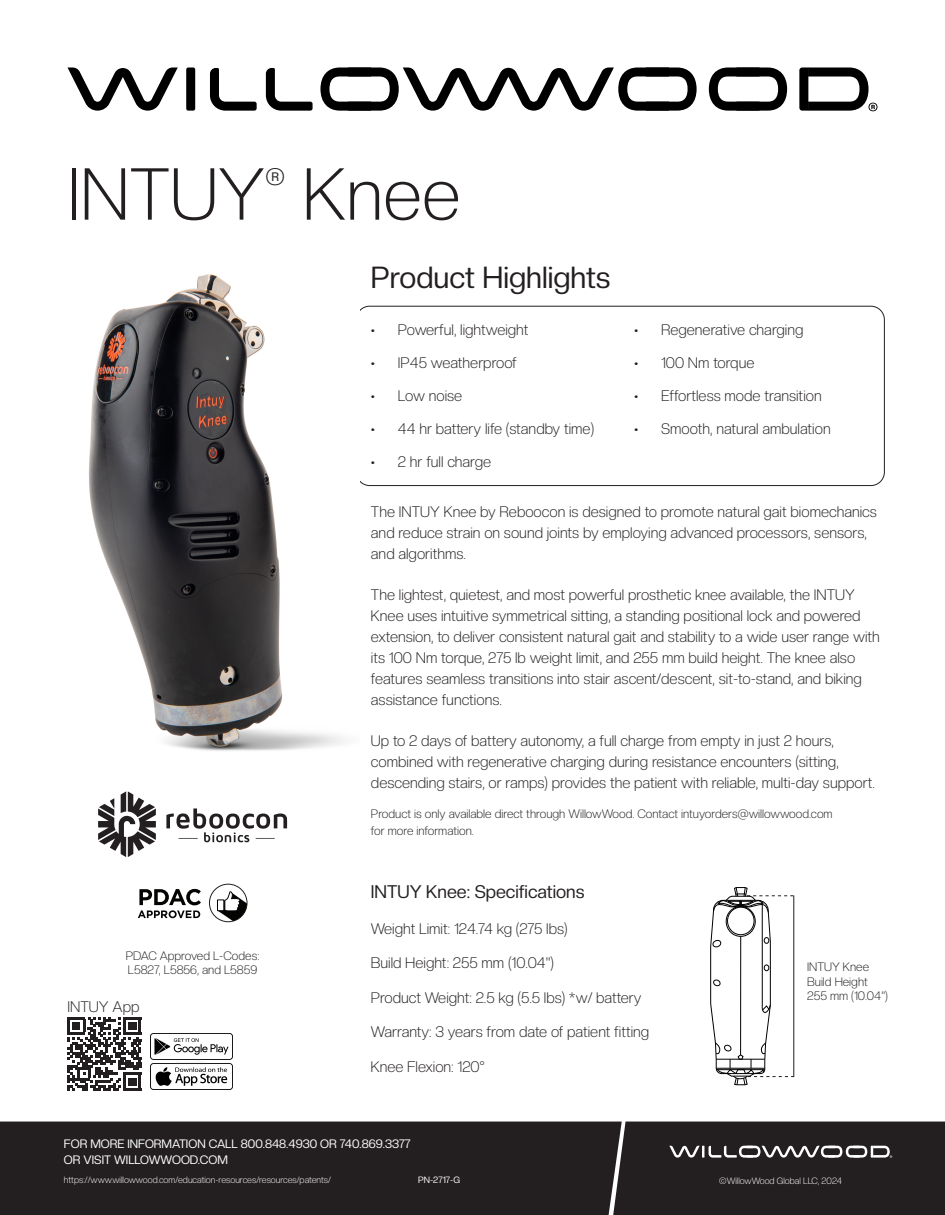
<style>
.page{position:relative;width:945px;height:1215px;background:#fff}
.page>*{position:absolute;margin:0;border:0;box-sizing:border-box;transform-origin:0 0}
.t1{font:300 72.15px "Creato Display";color:#231f20}
.t2{font:30px "Creato Display";color:#231f20}
.t3{font:18px "Creato Display";color:#231f20}
.t4{font:300 15.15px "Creato Display";color:#231f20}
.t5{font:300 15px/21px "Creato Display";color:#231f20}
.t6{font:300 12px/14.4px "Creato Display";color:#231f20}
.t7{font:12px/16.5px "Creato Display";color:#fff}
.t8{font:300 9px "Creato Display";color:#fff}
.t9{font:9px "Creato Display";color:#fff}
</style>
<div class="page">
<div style="left:356px;top:306px;width:529px;height:180px;border:1px solid #231f20;border-radius:14px"></div>
<div style="left:186px;top:68px;width:9px;height:43px;background:#000;border-radius:2px"></div>
<svg style="left:210px;top:68px;width:47px;height:43px"></svg>
<svg style="left:266px;top:68px;width:47px;height:43px"></svg>
<svg style="left:709px;top:68px;width:78px;height:43px"></svg>
<svg style="left:799px;top:68px;width:78px;height:43px"></svg>
<svg style="left:68px;top:68px;width:110px;height:43px"></svg>
<svg style="left:320px;top:68px;width:377px;height:43px"></svg>
<div style="left:0;top:1122px;width:613px;height:93px;background:#231f20"></div>
<div style="left:613px;top:1122px;width:332px;height:93px;background:#231f20"></div>
<img style="left:89px;top:274px;width:271px;height:477px">
<svg style="left:166px;top:808px;width:121px;height:35px"></svg>
<svg style="left:98px;top:791px;width:58px;height:66px"></svg>
<svg style="left:710px;top:887px;width:84px;height:198px"></svg>
<div style="left:209px;top:884px;width:38px;height:38px;border:1px solid #231f20;border-radius:50%"></div>
<svg style="left:138px;top:889px;width:63px;height:29px"></svg>
<div style="left:217px;top:900px;width:7px;height:11px;border:1px solid #040503"></div>
<svg style="left:218px;top:891px;width:29px;height:31px"></svg>
<svg style="left:68px;top:1017px;width:73px;height:73px"></svg>
<img style="left:151px;top:1033px;width:81px;height:57px">
<p class="t1" style="left:68px;top:151px;width:395px">INTUY<sup>®</sup> Knee</p>
<p class="t2" style="left:371px;top:260px;width:241px">Product Highlights</p>
<p class="t5" style="left:371px;top:319px;width:159px">• Powerful, lightweight</p>
<p class="t5" style="left:371px;top:352px;width:147px">• IP45 weatherproof</p>
<p class="t5" style="left:371px;top:385px;width:93px">• Low noise</p>
<p class="t5" style="left:371px;top:418px;width:225px">• 44 hr battery life (standby time)</p>
<p class="t5" style="left:371px;top:451px;width:122px">• 2 hr full charge</p>
<p class="t5" style="left:634px;top:319px;width:171px">• Regenerative charging</p>
<p class="t5" style="left:634px;top:352px;width:122px">• 100 Nm torque</p>
<p class="t5" style="left:634px;top:385px;width:189px">• Effortless mode transition</p>
<p class="t5" style="left:634px;top:418px;width:198px">• Smooth, natural ambulation</p>
<p class="t5" style="left:371px;top:501px;width:507px">The INTUY Knee by Reboocon is designed to promote natural gait biomechanics and reduce strain on sound joints by employing advanced processors, sensors, and algorithms.</p>
<p class="t5" style="left:371px;top:584px;width:510px">The lightest, quietest, and most powerful prosthetic knee available, the INTUY Knee uses intuitive symmetrical sitting, a standing positional lock and powered extension, to deliver consistent natural gait and stability to a wide user range with its 100 Nm torque, 275 lb weight limit, and 255 mm build height. The knee also features seamless transitions into stair ascent/descent, sit-to-stand, and biking assistance functions.</p>
<p class="t5" style="left:371px;top:730px;width:505px">Up to 2 days of battery autonomy, a full charge from empty in just 2 hours, combined with regenerative charging during resistance encounters (sitting, descending stairs, or ramps) provides the patient with reliable, multi-day support.</p>
<p class="t6" style="left:371px;top:805px;width:463px;line-height:16.5px">Product is only available direct through WillowWood. Contact intuyorders@willowwood.com for more information.</p>
<p class="t6" style="left:126px;top:948px;width:135px">PDAC Approved L-Codes:<br>L5827, L5856, and L5859</p>
<p class="t4" style="left:68px;top:997px;width:74px">INTUY App</p>
<p class="t3" style="left:371px;top:881px;width:215px">INTUY Knee: Specifications</p>
<p class="t5" style="left:371px;top:918px;width:198px">Weight Limit: 124.74 kg (275 lbs)</p>
<p class="t5" style="left:371px;top:952px;width:185px">Build Height: 255 mm (10.04")</p>
<p class="t5" style="left:371px;top:987px;width:272px">Product Weight: 2.5 kg (5.5 lbs) *w/ battery</p>
<p class="t5" style="left:371px;top:1021px;width:280px">Warranty: 3 years from date of patient fitting</p>
<p class="t5" style="left:371px;top:1056px;width:115px">Knee Flexion: 120°</p>
<p class="t7" style="left:64px;top:1135px;width:348px">FOR MORE INFORMATION CALL 800.848.4930 OR 740.869.3377<br>OR VISIT WILLOWWOOD.COM</p>
<p class="t8" style="left:64px;top:1175px;width:268px">https://www.willowwood.com/education-resources/resources/patents/</p>
<p class="t9" style="left:418px;top:1175px;width:43px">PN-2717-G</p>
<p class="t6" style="left:807px;top:960px;width:82px">INTUY Knee<br>Build Height<br>255 mm (10.04")</p>
<p class="t8" style="left:719px;top:1175px;width:124px">©WillowWood Global LLC, 2024</p>
</div>
